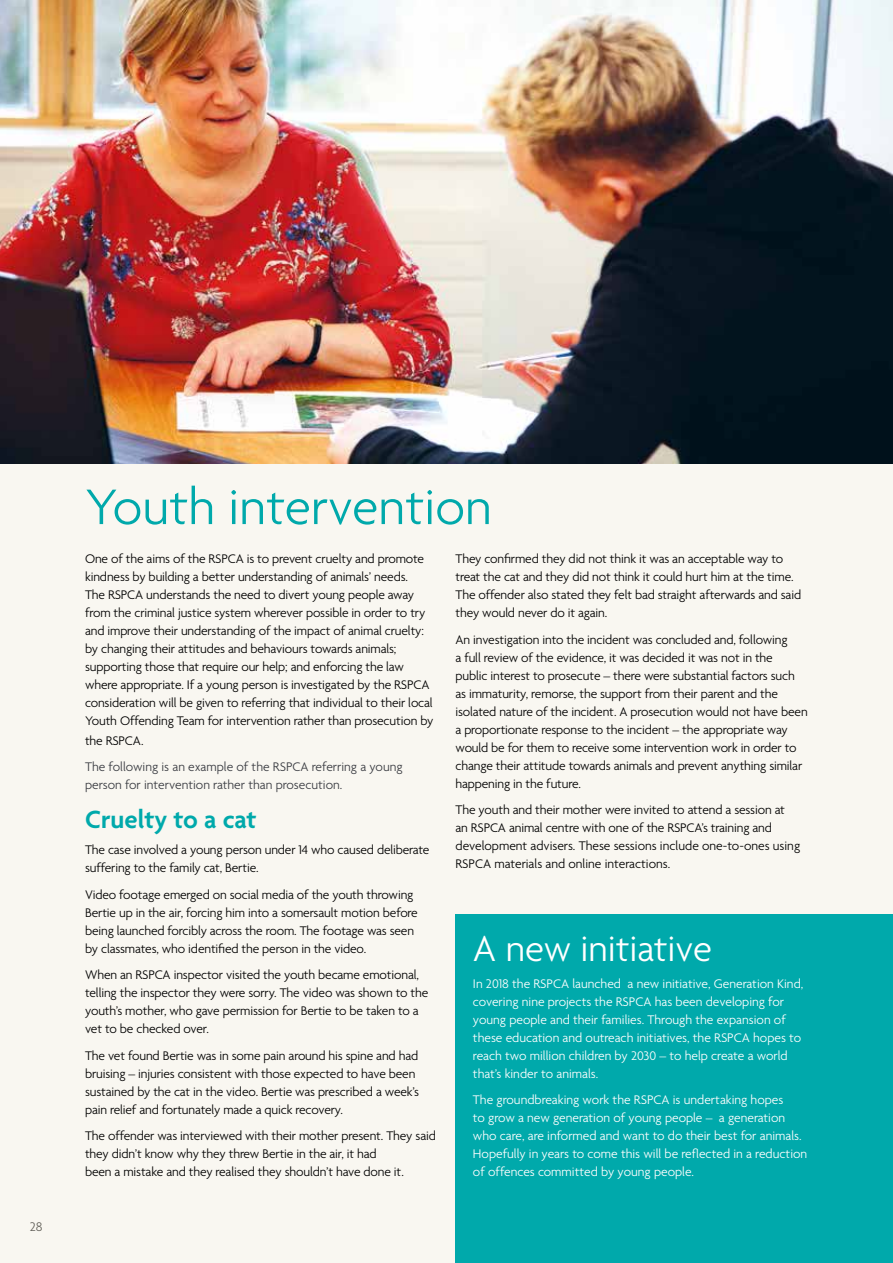
<style>
.page{position:relative;width:893px;height:1263px;background:#fff}
.page>*{position:absolute;margin:0;border:0;box-sizing:border-box;transform-origin:0 0}
.t1{font:300 54px "Agenda";color:#00a9ab}
.t2{font:300 39px "Agenda";color:#fff}
.t3{font:600 27px "Agenda";color:#00a9ab}
.t4{font:300 13.5px/18px "Agenda";letter-spacing:-.01em;color:#000}
.t5{font:300 13.5px/18px "Agenda";color:#fff}
.t6{font:300 13.5px/18px "Agenda";color:#393b41}
</style>
<div class="page">
<div style="left:0;top:412px;width:893px;height:851px;background:#f9f7f1"></div>
<img style="left:0;top:0;width:893px;height:463px">
<div style="left:455px;top:914px;width:438px;height:349px;background:#00a9ab"></div>
<p class="t4" style="left:30px;top:1217px;width:14px">28</p>
<h1 class="t1" style="left:85px;top:475px;width:408px">Youth intervention</h1>
<p class="t4" style="left:455px;top:550px;width:347px">They confirmed they did not think it was an acceptable way to treat the cat and they did not think it could hurt him at the time.<br>The offender also stated they felt bad straight afterwards and said they would never do it again.</p>
<p class="t4" style="left:455px;top:630px;width:354px">An investigation into the incident was concluded and, following<br>a full review of the evidence, it was decided it was not in the public interest to prosecute – there were substantial factors such as immaturity, remorse, the support from their parent and the isolated nature of the incident. A prosecution would not have been a proportionate response to the incident – the appropriate way would be for them to receive some intervention work in order to change their attitude towards animals and prevent anything similar happening in the future.</p>
<p class="t4" style="left:455px;top:800px;width:346px">The youth and their mother were invited to attend a session at an RSPCA animal centre with one of the RSPCA’s training and development advisers. These sessions include one-to-ones using RSPCA materials and online interactions.</p>
<p class="t4" style="left:85px;top:550px;width:350px">One of the aims of the RSPCA is to prevent cruelty and promote kindness by building a better understanding of animals’ needs.<br>The RSPCA understands the need to divert young people away from the criminal justice system wherever possible in order to try and improve their understanding of the impact of animal cruelty: by changing their attitudes and behaviours towards animals; supporting those that require our help; and enforcing the law where appropriate. If a young person is investigated by the RSPCA consideration will be given to referring that individual to their local Youth Offending Team for intervention rather than prosecution by</p>
<p class="t4" style="left:85px;top:731px;width:60px">the RSPCA.</p>
<p class="t6" style="left:85px;top:758px;width:319px">The following is an example of the RSPCA referring a young person for intervention rather than prosecution.</p>
<h3 class="t3" style="left:85px;top:802px;width:173px">Cruelty to a cat</h3>
<p class="t4" style="left:85px;top:841px;width:346px">The case involved a young person under 14 who caused deliberate suffering to the family cat, Bertie.</p>
<p class="t4" style="left:85px;top:885px;width:334px">Video footage emerged on social media of the youth throwing Bertie up in the air, forcing him into a somersault motion before being launched forcibly across the room. The footage was seen by classmates, who identified the person in the video.</p>
<p class="t4" style="left:85px;top:966px;width:345px">When an RSPCA inspector visited the youth became emotional, telling the inspector they were sorry. The video was shown to the youth’s mother, who gave permission for Bertie to be taken to a vet to be checked over.</p>
<p class="t4" style="left:85px;top:1046px;width:335px">The vet found Bertie was in some pain around his spine and had bruising – injuries consistent with those expected to have been sustained by the cat in the video. Bertie was prescribed a week’s pain relief and fortunately made a quick recovery.</p>
<p class="t4" style="left:85px;top:1127px;width:352px">The offender was interviewed with their mother present. They said they didn’t know why they threw Bertie in the air, it had<br>been a mistake and they realised they shouldn’t have done it.</p>
<h2 class="t2" style="left:473px;top:926px;width:241px">A new initiative</h2>
<p class="t5" style="left:473px;top:974px;width:332px">In 2018 the RSPCA launched a new initiative, Generation Kind, covering nine projects the RSPCA has been developing for young people and their families. Through the expansion of these education and outreach initiatives, the RSPCA hopes to reach two million children by 2030 – to help create a world that’s kinder to animals.</p>
<p class="t5" style="left:473px;top:1091px;width:336px">The groundbreaking work the RSPCA is undertaking hopes<br>to grow a new generation of young people – a generation who care, are informed and want to do their best for animals.<br>Hopefully in years to come this will be reflected in a reduction of offences committed by young people.</p>
</div>
